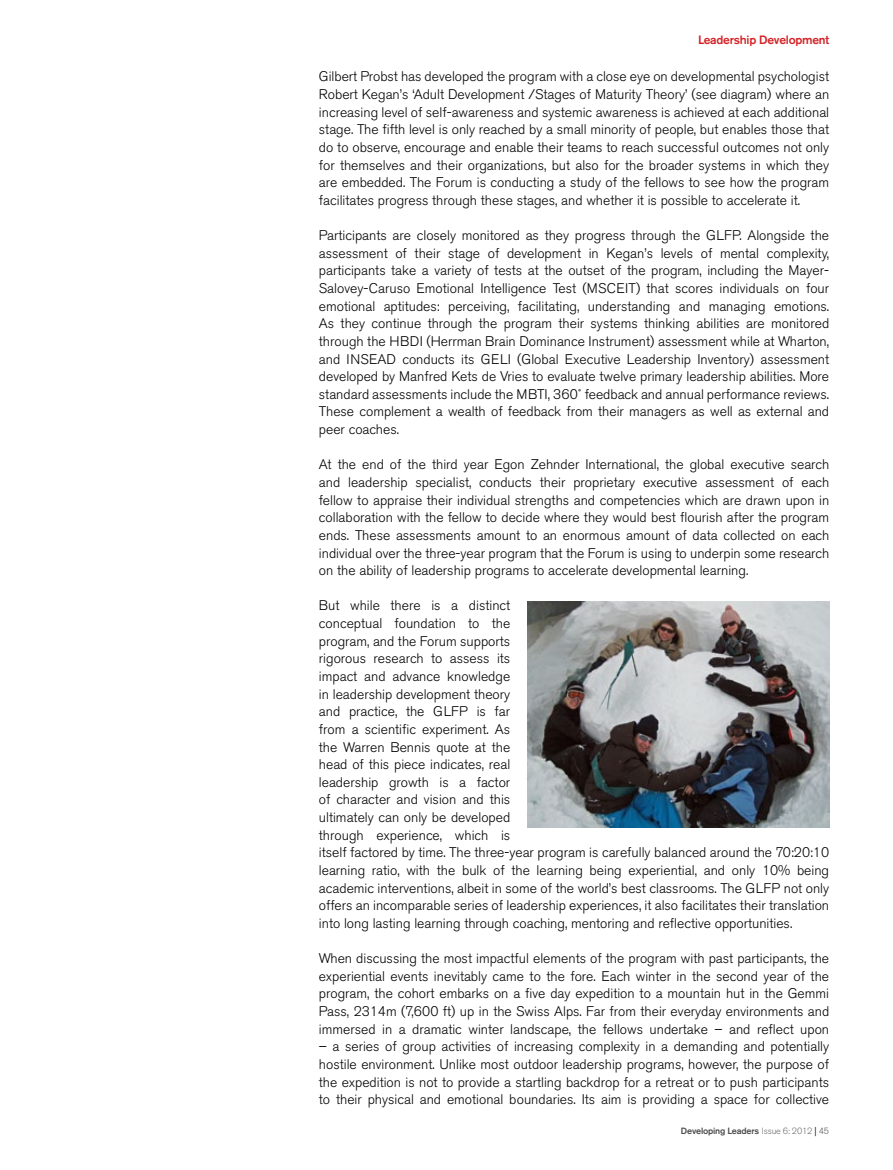
<style>
.page{position:relative;width:893px;height:1170px;background:#fff}
.page>*{position:absolute;margin:0;border:0;box-sizing:border-box;transform-origin:0 0}
.t1{font:300 13.8px/17.5px "Akzidenz Grotesk BE";color:#000;text-align:justify}
.t2{font:500 12px "Akzidenz Grotesk BE";letter-spacing:-.02em;color:#d42327}
.t3{font:500 9px "Akzidenz Grotesk BE";letter-spacing:-.02em;color:#4d4d4f}
.s1{font-weight:300;color:#6d6e71}
.s2{font-family:"Bliss 2";font-weight:300;color:#000}
.s3{font-weight:300;color:#58595b}
</style>
<div class="page">
<img style="left:527px;top:601px;width:302px;height:226px">
<p class="t2" style="left:698px;top:33px;width:133px">Leadership Development</p>
<p class="t1" style="left:319px;top:68px;width:512px">Gilbert Probst has developed the program with a close eye on developmental psychologist Robert Kegan’s ‘Adult Development /Stages of Maturity Theory’ (see diagram) where an increasing level of self-awareness and systemic awareness is achieved at each additional stage. The fifth level is only reached by a small minority of people, but enables those that do to observe, encourage and enable their teams to reach successful outcomes not only for themselves and their organizations, but also for the broader systems in which they are embedded. The Forum is conducting a study of the fellows to see how the program facilitates progress through these stages, and whether it is possible to accelerate it.</p>
<p class="t1" style="left:319px;top:227px;width:512px">Participants are closely monitored as they progress through the GLFP. Alongside the assessment of their stage of development in Kegan’s levels of mental complexity, participants take a variety of tests at the outset of the program, including the Mayer-Salovey-Caruso Emotional Intelligence Test (MSCE IT) that scores individuals on four emotional aptitudes: perceiving, facilitating, understanding and managing emotions.<br>As they continue through the program their systems thinking abilities are monitored through the HBDI (Herrman Brain Dominance Instrument) assessment while at Wharton, and INSEAD conducts its GE LI (Global Executive Leadership Inventory) assessment developed by Manfred Kets de Vries to evaluate twelve primary leadership abilities. More standard assessments include the MBTI, 360˚ feedback and annual performance reviews.<br>These complement a wealth of feedback from their managers as well as external and peer coaches.</p>
<p class="t1" style="left:319px;top:456px;width:512px">At the end of the third year Egon Zehnder International, the global executive search and leadership specialist, conducts their proprietary executive assessment of each fellow to appraise their individual strengths and competencies which are drawn upon in collaboration with the fellow to decide where they would best flourish after the program ends. These assessments amount to an enormous amount of data collected on each individual over the three-year program that the Forum is using to underpin some research on the ability of leadership programs to accelerate developmental learning.</p>
<p class="t1" style="left:319px;top:597px;width:512px;text-align:left">But while there is a distinct<br>conceptual foundation to the<br>program, and the Forum supports<br>rigorous research to assess its<br>impact and advance knowledge<br>in leadership development theory<br>and practice, the GLFP is far<br>from a scientific experiment. As<br>the Warren Bennis quote at the<br>head of this piece indicates, real<br>leadership growth is a factor<br>of character and vision and this<br>ultimately can only be developed<br>through experience, which is<br>itself factored by time. The three-year program is carefully balanced around the 70:20:10 learning ratio, with the bulk of the learning being experiential, and only 10% being academic interventions, albeit in some of the world’s best classrooms. The GLFP not only offers an incomparable series of leadership experiences, it also facilitates their translation into long lasting learning through coaching, mentoring and reflective opportunities.</p>
<p class="t1" style="left:319px;top:949px;width:512px">When discussing the most impactful elements of the program with past participants, the experiential events inevitably came to the fore. Each winter in the second year of the program, the cohort embarks on a five day expedition to a mountain hut in the Gemmi Pass, 2314m (7,600 ft) up in the Swiss Alps. Far from their everyday environments and immersed in a dramatic winter landscape, the fellows undertake – and reflect upon</p>
<p class="t1" style="left:319px;top:1037px;width:512px">– a series of group activities of increasing complexity in a demanding and potentially hostile environment. U nlike most outdoor leadership programs, however, the purpose of the expedition is not to provide a startling backdrop for a retreat or to push participants to their physical and emotional boundaries. Its aim is providing a space for collective</p>
<p class="t3" style="left:681px;top:1125px;width:150px">Developing Leaders <span class="s1">Issue 6: 2012</span> <span class="s2">|</span> <span class="s3">45</span></p>
</div>
